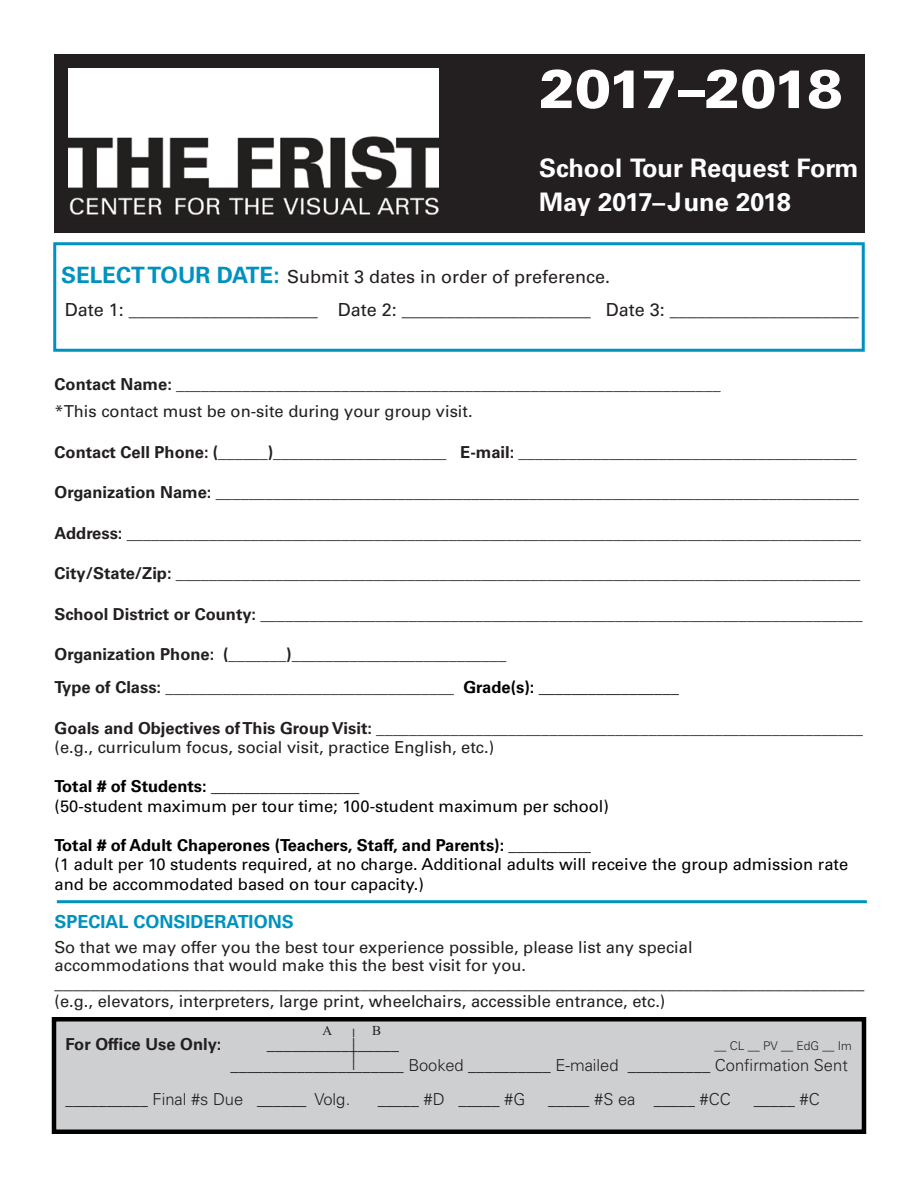
<style>
.page{position:relative;width:918px;height:1188px;background:#fff}
.page>*{position:absolute;margin:0;border:0;box-sizing:border-box;transform-origin:0 0}
.t1{font:900 54px "Univers LT Std";letter-spacing:-.05em;color:#fff}
.t2{font:700 25.5px "Univers LT Std";color:#fff}
.t3{font:18px "Univers LT Std";color:#231f20}
.t4{font:700 18px "Univers LT Std";color:#0092bf}
.t5{font:700 16.5px "Univers LT Std";color:#231f20}
.t6{font:16.5px "Univers LT Std";color:#231f20}
.t7{font:16.5px/19.5px "Univers LT Std";color:#000}
.t8{font:300 16.5px "Univers LT Std";color:#231f20}
.t9{font:700 16.5px "Univers LT Std";color:#000}
.t10{font:13.5px "Times New Roman";color:#231f20}
.t11{font:300 12px "Univers LT Std";color:#231f20}
.s1{font-weight:700;font-size:22.5px;color:#0092bf}
.s2{color:#000}
.s3{font-weight:700}
</style>
<div class="page">
<div style="left:55px;top:55px;width:810px;height:178px;background:#231f20"></div>
<img style="left:69px;top:69px;width:370px;height:146px">
<hr style="left:57px;top:900px;width:810px;height:3px;background:#0092bf">
<div style="left:54px;top:1019px;width:810px;height:113px;background:#cecfd1"></div>
<div style="left:52px;top:1017px;width:814px;height:117px;border:4px solid #000"></div>
<div style="left:53px;top:242px;width:812px;height:110px;border:3px solid #0092bf"></div>
<p class="t1" style="left:539px;top:55px;width:306px">2017–2018</p>
<p class="t2" style="left:539px;top:153px;width:321px">School Tour Request Form</p>
<p class="t2" style="left:539px;top:187px;width:253px">May 2017–June 2018</p>
<p class="t3" style="left:61px;top:265px;width:551px"><span class="s1">SELECT TOUR DATE:</span> Submit 3 dates in order of preference.</p>
<p class="t3" style="left:65px;top:298px;width:796px">Date 1: _____________________ Date 2: _____________________ Date 3: _____________________</p>
<p class="t5" style="left:55px;top:375px;width:668px">Contact Name: __________________________________________________________________</p>
<p class="t6" style="left:55px;top:402px;width:420px">*This contact must be on-site during your group visit.</p>
<p class="t5" style="left:55px;top:442px;width:804px">Contact Cell Phone: (______)_____________________ E-mail: _________________________________________</p>
<p class="t5" style="left:55px;top:483px;width:806px">Organization Name: ______________________________________________________________________________</p>
<p class="t5" style="left:55px;top:523px;width:808px">Address: _________________________________________________________________________________________</p>
<p class="t5" style="left:55px;top:564px;width:807px">City/State/Zip: ___________________________________________________________________________________</p>
<p class="t5" style="left:55px;top:604px;width:810px">School District or County: _________________________________________________________________________</p>
<p class="t5" style="left:55px;top:645px;width:453px">Organization Phone: (_______)__________________________</p>
<p class="t5" style="left:55px;top:678px;width:626px">Type of Class: ___________________________________ <span class="s2">Grade(s): _________________</span></p>
<p class="t5" style="left:55px;top:718px;width:810px">Goals and Objectives of This Group Visit: ___________________________________________________________</p>
<p class="t6" style="left:55px;top:738px;width:441px">(e.g., curriculum focus, social visit, practice English, etc.)</p>
<p class="t9" style="left:55px;top:777px;width:306px">Total # of Students: __________________</p>
<p class="t7" style="left:55px;top:796px;width:556px">(50-student maximum per tour time; 100-student maximum per school)</p>
<p class="t9" style="left:55px;top:835px;width:538px">Total # of Adult Chaperones (Teachers, Staff, and Parents): __________</p>
<p class="t7" style="left:55px;top:855px;width:795px">(1 adult per 10 students required, at no charge. Additional adults will receive the group admission rate and be accommodated based on tour capacity.)</p>
<p class="t4" style="left:55px;top:911px;width:241px">SPECIAL CONSIDERATIONS</p>
<p class="t6" style="left:55px;top:937px;width:640px">So that we may offer you the best tour experience possible, please list any special</p>
<p class="t6" style="left:55px;top:955px;width:473px">accommodations that would make this the best visit for you.</p>
<p class="t3" style="left:55px;top:972px;width:812px"><span class="s3">________________________________</span>__________________________________________________________</p>
<p class="t6" style="left:55px;top:991px;width:612px">(e.g., elevators, interpreters, large print, wheelchairs, accessible entrance, etc.)</p>
<p class="t10" style="left:322px;top:1021px;width:11px">A</p>
<p class="t10" style="left:372px;top:1021px;width:11px">B</p>
<p class="t8" style="left:336px;top:1070px;width:43px;rotate:-90deg">_____</p>
<p class="t5" style="left:65px;top:1034px;width:158px">For Office Use Only:</p>
<p class="t11" style="left:714px;top:1038px;width:139px">__ CL __ PV __ EdG __ Im</p>
<p class="t8" style="left:231px;top:1055px;width:619px">_____________________ Booked __________ E-mailed __________ Confirmation Sent</p>
<p class="t8" style="left:65px;top:1089px;width:286px">__________ Final #s Due ______ Volg.</p>
<p class="t8" style="left:378px;top:1089px;width:149px">_____ #D _____ #G</p>
<p class="t8" style="left:548px;top:1089px;width:184px">_____ #S ea _____ #CC</p>
<p class="t8" style="left:754px;top:1089px;width:68px">_____ #C</p>
<p class="t8" style="left:267px;top:1034px;width:133px">________________</p>
</div>
